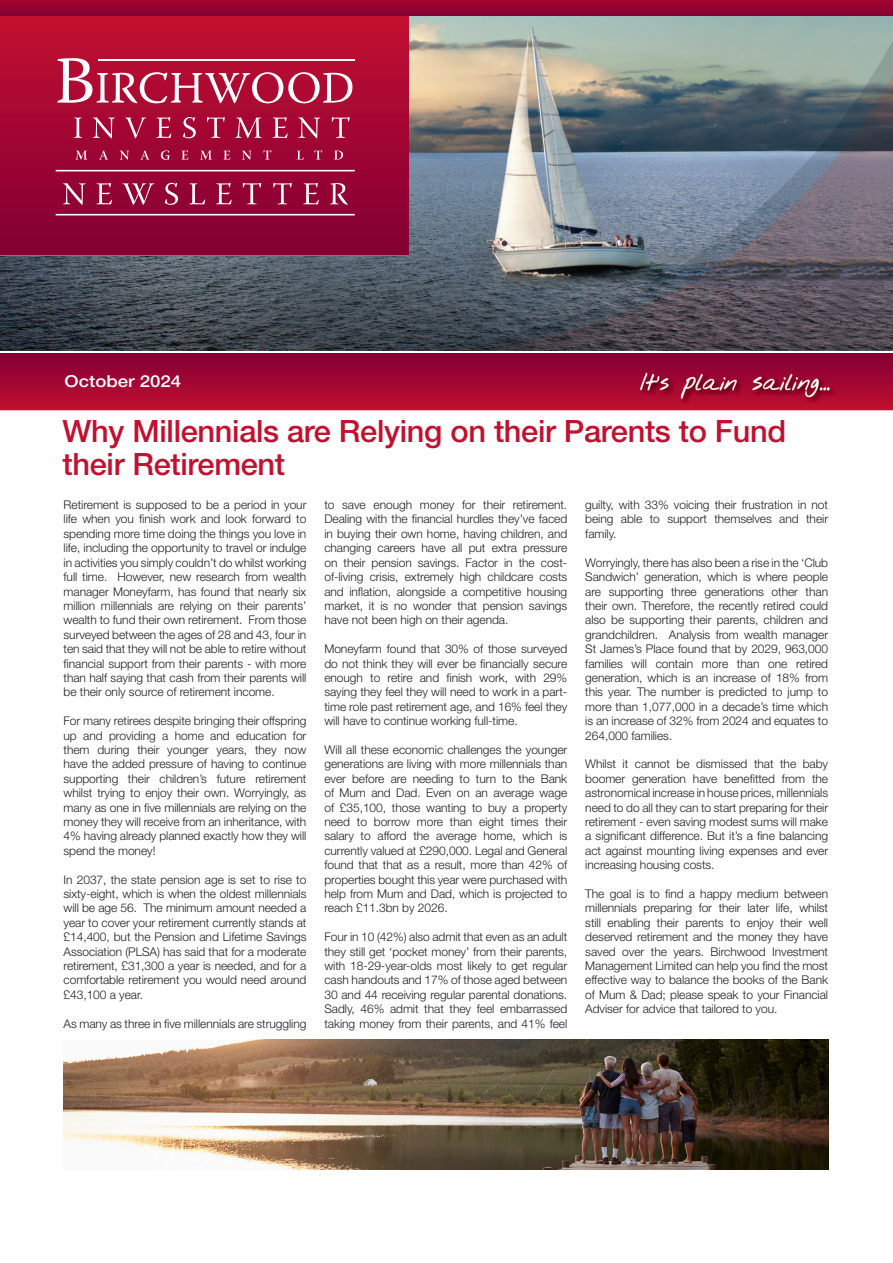
<style>
.page{position:relative;width:893px;height:1263px;background:#fff}
.page>*{position:absolute;margin:0;border:0;box-sizing:border-box;transform-origin:0 0}
.t1{font:500 30.75px/33px "Helvetica Neue LT Std";letter-spacing:-.01em;color:#c3102f}
.t2{font:500 16.5px "Helvetica Neue LT Std";color:#fff;scale:1.13 1}
.t3{font:300 12px/14.4px "Helvetica Neue LT Std";letter-spacing:-.005em;color:#231f20;text-align:justify}
</style>
<div class="page">
<img style="left:0;top:15px;width:893px;height:336px">
<img style="left:0;top:15px;width:408px;height:241px">
<svg style="left:0;top:0;width:893px;height:15px;background:#940232"></svg>
<hr style="left:98px;top:59px;width:257px;height:2px;background:#fff">
<svg style="left:56px;top:170px;width:299px;height:1px"></svg>
<svg style="left:56px;top:214px;width:299px;height:1px"></svg>
<svg style="left:74px;top:118px;width:8px;height:20px"></svg>
<svg style="left:93px;top:117px;width:22px;height:21px"></svg>
<svg style="left:125px;top:118px;width:21px;height:20px"></svg>
<svg style="left:156px;top:117px;width:15px;height:21px"></svg>
<svg style="left:183px;top:117px;width:13px;height:21px"></svg>
<svg style="left:207px;top:117px;width:18px;height:21px"></svg>
<svg style="left:235px;top:118px;width:27px;height:20px"></svg>
<svg style="left:272px;top:117px;width:16px;height:21px"></svg>
<svg style="left:298px;top:117px;width:22px;height:21px"></svg>
<svg style="left:332px;top:117px;width:18px;height:21px"></svg>
<svg style="left:63px;top:183px;width:23px;height:22px"></svg>
<svg style="left:96px;top:183px;width:16px;height:21px"></svg>
<svg style="left:122px;top:183px;width:32px;height:22px"></svg>
<svg style="left:165px;top:183px;width:13px;height:22px"></svg>
<svg style="left:189px;top:183px;width:16px;height:21px"></svg>
<svg style="left:216px;top:183px;width:16px;height:21px"></svg>
<svg style="left:243px;top:183px;width:18px;height:21px"></svg>
<svg style="left:273px;top:183px;width:19px;height:21px"></svg>
<svg style="left:303px;top:183px;width:16px;height:21px"></svg>
<svg style="left:330px;top:183px;width:18px;height:22px"></svg>
<svg style="left:75px;top:151px;width:12px;height:9px"></svg>
<svg style="left:99px;top:150px;width:9px;height:9px"></svg>
<svg style="left:120px;top:151px;width:9px;height:9px"></svg>
<svg style="left:140px;top:150px;width:10px;height:9px"></svg>
<svg style="left:161px;top:150px;width:8px;height:10px"></svg>
<svg style="left:181px;top:151px;width:7px;height:8px"></svg>
<svg style="left:200px;top:151px;width:12px;height:9px"></svg>
<svg style="left:223px;top:151px;width:7px;height:8px"></svg>
<svg style="left:242px;top:151px;width:10px;height:9px"></svg>
<svg style="left:263px;top:150px;width:8px;height:9px"></svg>
<svg style="left:297px;top:151px;width:7px;height:9px"></svg>
<svg style="left:314px;top:150px;width:8px;height:9px"></svg>
<svg style="left:334px;top:151px;width:9px;height:9px"></svg>
<svg style="left:51px;top:52px;width:301px;height:51px"></svg>
<img style="left:0;top:354px;width:893px;height:56px">
<img style="left:64px;top:1040px;width:765px;height:129px">
<p class="t2" style="left:65px;top:372px;width:105px">October 2024</p>
<p class="t1" style="left:63px;top:414px;width:725px">Why Millennials are Relying on their Parents to Fund their Retirement</p>
<p class="t3" style="left:64px;top:497px;width:244px">Retirement is supposed to be a period in your life when you finish work and look forward to spending more time doing the things you love in life, including the opportunity to travel or indulge in activities you simply couldn’t do whilst working full time. However, new research from wealth manager Moneyfarm, has found that nearly six million millennials are relying on their parents’ wealth to fund their own retirement. From those surveyed between the ages of 28 and 43, four in ten said that they will not be able to retire without financial support from their parents - with more than half saying that cash from their parents will be their only source of retirement income.</p>
<p class="t3" style="left:64px;top:713px;width:244px">For many retirees despite bringing their offspring up and providing a home and education for them during their younger years, they now have the added pressure of having to continue supporting their children’s future retirement whilst trying to enjoy their own. Worryingly, as many as one in five millennials are relying on the money they will receive from an inheritance, with 4% having already planned exactly how they will spend the money!</p>
<p class="t3" style="left:64px;top:872px;width:244px">In 2037, the state pension age is set to rise to sixty-eight, which is when the oldest millennials will be age 56. The minimum amount needed a year to cover your retirement currently stands at £14,400, but the Pension and Lifetime Savings Association (PLSA) has said that for a moderate retirement, £31,300 a year is needed, and for a comfortable retirement you would need around £43,100 a year.</p>
<p class="t3" style="left:64px;top:1016px;width:244px">As many as three in five millennials are struggling</p>
<p class="t3" style="left:324px;top:497px;width:244px">to save enough money for their retirement.<br>Dealing with the financial hurdles they’ve faced in buying their own home, having children, and changing careers have all put extra pressure on their pension savings. Factor in the cost&shy;of-living crisis, extremely high childcare costs and inflation, alongside a competitive housing market, it is no wonder that pension savings have not been high on their agenda.</p>
<p class="t3" style="left:324px;top:641px;width:244px">Moneyfarm found that 30% of those surveyed do not think they will ever be financially secure enough to retire and finish work, with 29% saying they feel they will need to work in a part&shy;time role past retirement age, and 16% feel they will have to continue working full-time.</p>
<p class="t3" style="left:324px;top:742px;width:244px">Will all these economic challenges the younger generations are living with more millennials than ever before are needing to turn to the Bank of Mum and Dad. Even on an average wage of £35,100, those wanting to buy a property need to borrow more than eight times their salary to afford the average home, which is currently valued at £290,000. Legal and General found that that as a result, more than 42% of properties bought this year were purchased with help from Mum and Dad, which is projected to reach £11.3bn by 2026.</p>
<p class="t3" style="left:324px;top:929px;width:244px">Four in 10 (42%) also admit that even as an adult they still get ‘pocket money’ from their parents, with 18-29-year-olds most likely to get regular cash handouts and 17% of those aged between 30 and 44 receiving regular parental donations.<br>Sadly, 46% admit that they feel embarrassed taking money from their parents, and 41% feel</p>
<p class="t3" style="left:585px;top:497px;width:244px">guilty, with 33% voicing their frustration in not being able to support themselves and their family.</p>
<p class="t3" style="left:585px;top:555px;width:244px">Worryingly, there has also been a rise in the ‘Club Sandwich’ generation, which is where people are supporting three generations other than their own. Therefore, the recently retired could also be supporting their parents, children and grandchildren. Analysis from wealth manager St James’s Place found that by 2029, 963,000 families will contain more than one retired generation, which is an increase of 18% from this year. The number is predicted to jump to more than 1,077,000 in a decade’s time which is an increase of 32% from 2024 and equates to 264,000 families.</p>
<p class="t3" style="left:585px;top:757px;width:244px">Whilst it cannot be dismissed that the baby boomer generation have benefitted from the astronomical increase in house prices, millennials need to do all they can to start preparing for their retirement - even saving modest sums will make a significant difference. But it’s a fine balancing act against mounting living expenses and ever increasing housing costs.</p>
<p class="t3" style="left:585px;top:886px;width:244px">The goal is to find a happy medium between millennials preparing for their later life, whilst still enabling their parents to enjoy their well deserved retirement and the money they have saved over the years. Birchwood Investment Management Limited can help you find the most effective way to balance the books of the Bank of Mum &amp; Dad; please speak to your Financial Adviser for advice that tailored to you.</p>
</div>
